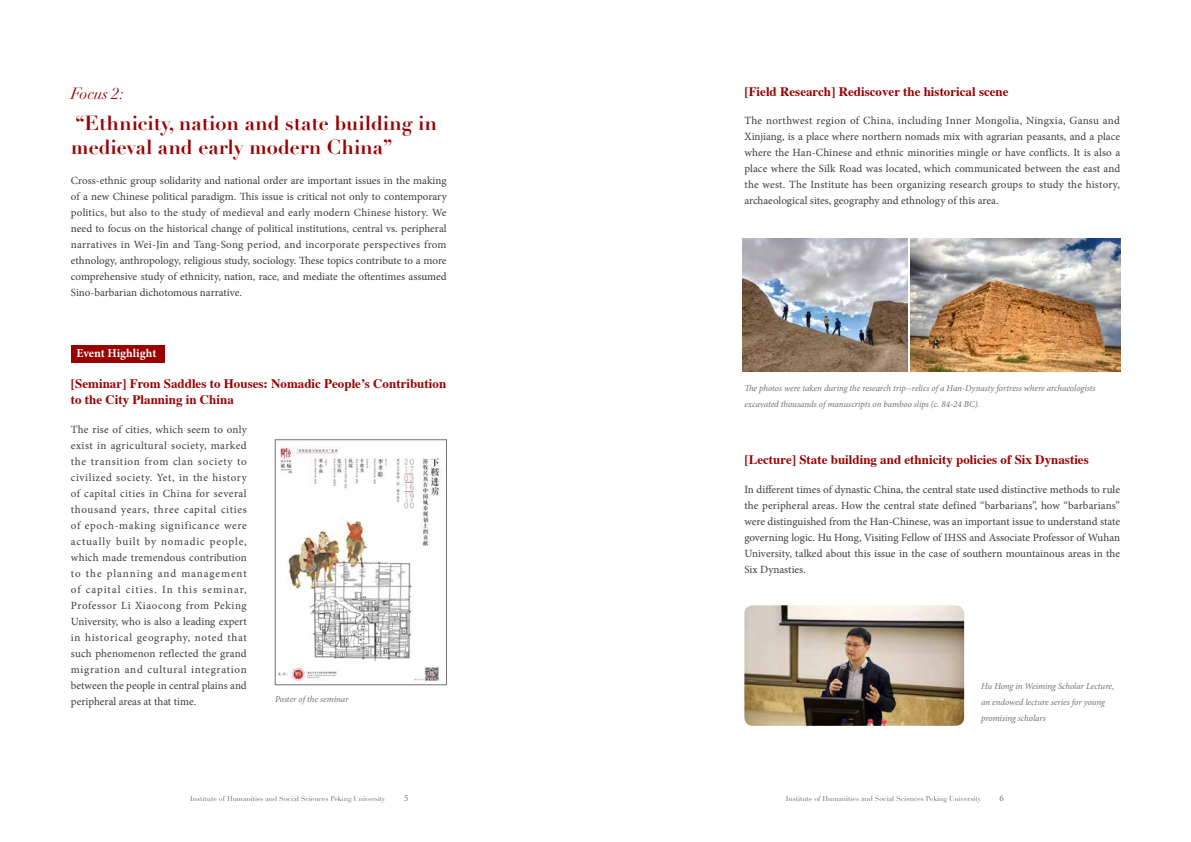
<style>
.page{position:relative;width:1191px;height:842px;background:#fff}
.page>*{position:absolute;margin:0;border:0;box-sizing:border-box;transform-origin:0 0}
.t1{font:700 20px/24px "Didot";color:#9b0000}
.t2{font:italic 16px "Didot";color:#9b0000}
.t3{font:700 13px/16px "Times";color:#9b0000}
.t4{font:700 12px "Minion Pro";color:#fff}
.t5{font:11px/16px "Minion Pro";color:#3e3a39;text-align:justify}
.t6{font:italic 9px/16px "Minion Pro";letter-spacing:-.01em;color:#727171}
.t7{font:9px "Minion Pro";color:#727171}
.t8{font:7px "Didot";color:#727171}
</style>
<div class="page">
<div style="left:71px;top:345px;width:93px;height:17px;background:#9b0000"></div>
<img style="left:743px;top:238px;width:164px;height:133px">
<img style="left:910px;top:238px;width:210px;height:133px">
<img style="left:744px;top:605px;width:220px;height:121px">
<img style="left:278px;top:445px;width:165px;height:237px">
<div style="left:275px;top:440px;width:171px;height:245px;border:1px solid #727171"></div>
<h2 class="t2" style="left:71px;top:83px;width:55px">Focus 2:</h2>
<h1 class="t1" style="left:71px;top:111px;width:368px">“Ethnicity, nation and state building in medieval and early modern China”</h1>
<p class="t5" style="left:71px;top:173px;width:377px">Cross-ethnic group solidarity and national order are important issues in the making of a new Chinese political paradigm. This issue is critical not only to contemporary politics, but also to the study of medieval and early modern Chinese history. We need to focus on the historical change of political institutions, central vs. peripheral narratives in Wei-Jin and Tang-Song period, and incorporate perspectives from ethnology, anthropology, religious study, sociology. These topics contribute to a more comprehensive study of ethnicity, nation, race, and mediate the oftentimes assumed Sino-barbarian dichotomous narrative.</p>
<p class="t4" style="left:77px;top:345px;width:81px">Event Highlight</p>
<p class="t3" style="left:71px;top:375px;width:377px">[Seminar] From Saddles to Houses: Nomadic People’s Contribution to the City Planning in China</p>
<p class="t5" style="left:71px;top:421px;width:177px">The rise of cities, which seem to only exist in agricultural society, marked the transition from clan society to civilized society. Yet, in the history of capital cities in China for several thousand years, three capital cities of epoch-making significance were actually built by nomadic people, which made tremendous contribution to the planning and management of capital cities. In this seminar, Professor Li Xiaocong from Peking University, who is also a leading expert in historical geography, noted that such phenomenon reflected the grand migration and cultural integration between the people in central plains and peripheral areas at that time.</p>
<p class="t6" style="left:275px;top:691px;width:75px">Poster of the seminar</p>
<p class="t3" style="left:744px;top:82px;width:266px">[Field Research] Rediscover the historical scene</p>
<p class="t5" style="left:744px;top:113px;width:377px">The northwest region of China, including Inner Mongolia, Ningxia, Gansu and Xinjiang, is a place where northern nomads mix with agrarian peasants, and a place where the Han-Chinese and ethnic minorities mingle or have conflicts. It is also a place where the Silk Road was located, which communicated between the east and the west. The Institute has been organizing research groups to study the history, archaeological sites, geography and ethnology of this area.</p>
<p class="t6" style="left:744px;top:380px;width:353px">The photos were taken during the research trip--relics of a Han-Dynasty fortress where archaeologists excavated thousands of manuscripts on bamboo slips (c. 84-24 BC).</p>
<p class="t3" style="left:744px;top:451px;width:346px">[Lecture] State building and ethnicity policies of Six Dynasties</p>
<p class="t5" style="left:744px;top:481px;width:377px">In different times of dynastic China, the central state used distinctive methods to rule the peripheral areas. How the central state defined “barbarians”, how “barbarians” were distinguished from the Han-Chinese, was an important issue to understand state governing logic. Hu Hong, Visiting Fellow of IHSS and Associate Professor of Wuhan University, talked about this issue in the case of southern mountainous areas in the Six Dynasties.</p>
<p class="t6" style="left:981px;top:678px;width:134px">Hu Hong in Weiming Scholar Lecture, an endowed lecture series for young promising scholars</p>
<p class="t8" style="left:190px;top:794px;width:197px">Institute of Humanities and Social Sciences Peking University</p>
<p class="t7" style="left:404px;top:792px;width:6px">5</p>
<p class="t8" style="left:785px;top:794px;width:197px">Institute of Humanities and Social Sciences Peking University</p>
<p class="t7" style="left:999px;top:792px;width:6px">6</p>
</div>
